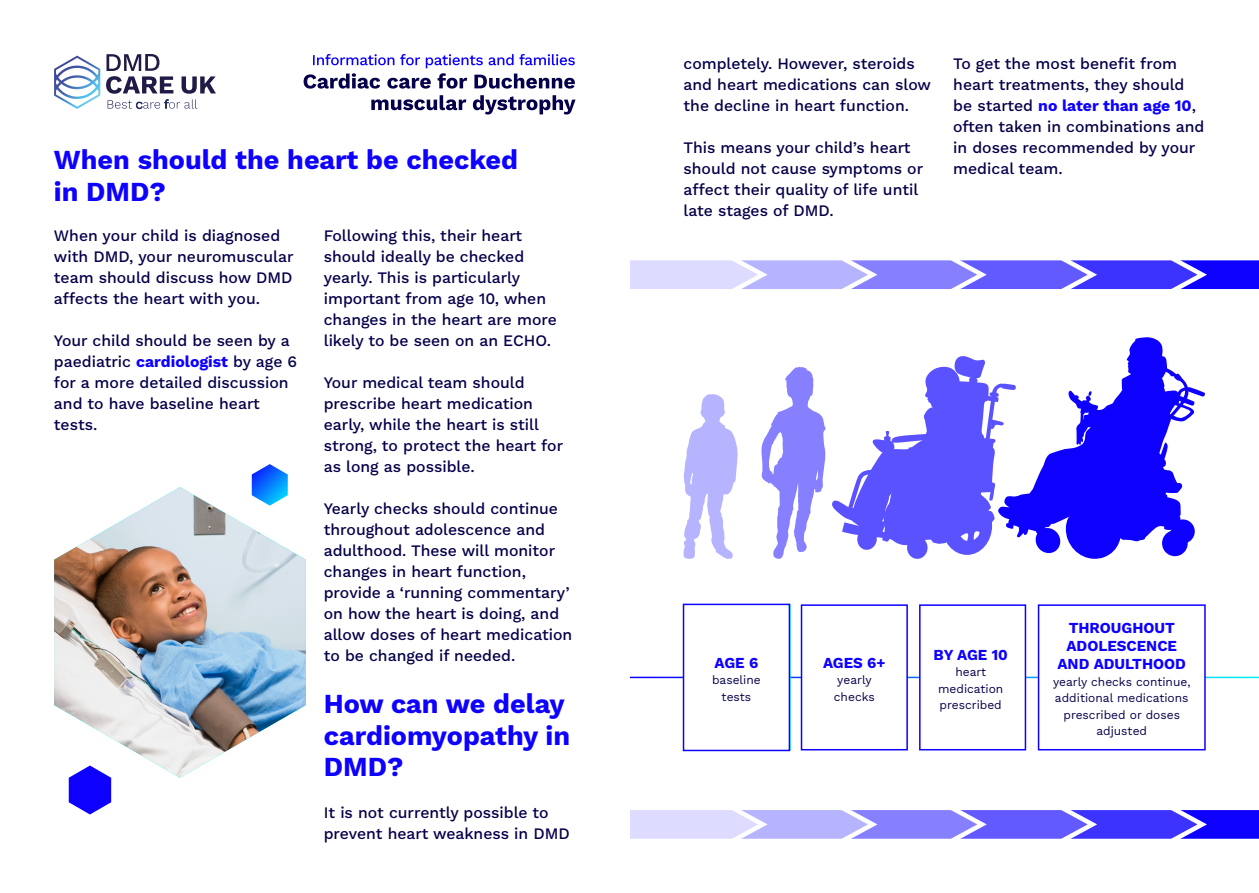
<style>
.page{position:relative;width:1259px;height:893px;background:#fff}
.page>*{position:absolute;margin:0;border:0;box-sizing:border-box;transform-origin:0 0}
.t1{font:27px/31.5px "Work Sans";color:#0d00ff}
.t2{font:15.75px/21px "Work Sans";color:#05004a}
.t3{font:15px/18px "Work Sans";color:#0d00ff;text-align:center}
.t4{font:12px/16.5px "Work Sans";color:#05004a;text-align:center}
.s1{color:#0d00ff}
</style>
<div class="page">
<div style="left:1037px;top:604px;width:168px;height:146px;background:#fff;border:2px solid #0d00ff"></div>
<div style="left:919px;top:604px;width:107px;height:146px;background:#fff;border:2px solid #0d00ff"></div>
<svg style="left:683px;top:394px;width:55px;height:165px"></svg>
<svg style="left:630px;top:260px;width:629px;height:29px;background:#8a84ff"></svg>
<svg style="left:630px;top:810px;width:629px;height:29px;background:#8983ff"></svg>
<img style="left:54px;top:487px;width:252px;height:291px">
<svg style="left:252px;top:464px;width:36px;height:42px"></svg>
<svg style="left:69px;top:765px;width:42px;height:49px"></svg>
<svg style="left:761px;top:337px;width:444px;height:222px"></svg>
<div style="left:683px;top:604px;width:107px;height:147px;border:2px solid #0d00ff"></div>
<div style="left:801px;top:604px;width:107px;height:146px;background:#fff;border:2px solid #0d00ff"></div>
<svg style="left:371px;top:95px;width:204px;height:20px"></svg>
<svg style="left:304px;top:54px;width:271px;height:35px"></svg>
<svg style="left:54px;top:56px;width:46px;height:53px"></svg>
<svg style="left:106px;top:54px;width:110px;height:55px"></svg>
<h1 class="t1" style="left:54px;top:143px;width:465px">When should the heart be checked in DMD?</h1>
<p class="t2" style="left:324px;top:224px;width:235px">Following this, their heart should ideally be checked yearly. This is particularly important from age 10, when changes in the heart are more likely to be seen on an ECHO.</p>
<p class="t2" style="left:324px;top:371px;width:241px">Your medical team should prescribe heart medication early, while the heart is still strong, to protect the heart for as long as possible.</p>
<p class="t2" style="left:324px;top:497px;width:250px">Yearly checks should continue throughout adolescence and adulthood. These will monitor changes in heart function, provide a ‘running commentary’ on how the heart is doing, and allow doses of heart medication to be changed if needed.</p>
<h1 class="t1" style="left:324px;top:687px;width:248px">How can we delay cardiomyopathy in<br>DMD?</h1>
<p class="t2" style="left:324px;top:802px;width:248px">It is not currently possible to prevent heart weakness in DMD</p>
<p class="t2" style="left:54px;top:224px;width:241px">When your child is diagnosed with DMD, your neuromuscular team should discuss how DMD affects the heart with you.</p>
<p class="t2" style="left:54px;top:329px;width:245px">Your child should be seen by a paediatric <span class="s1">cardiologist</span> by age 6 for a more detailed discussion and to have baseline heart tests.</p>
<p class="t2" style="left:683px;top:52px;width:249px">completely. However, steroids and heart medications can slow the decline in heart function.</p>
<p class="t2" style="left:683px;top:136px;width:241px">This means your child’s heart should not cause symptoms or affect their quality of life until late stages of DMD.</p>
<p class="t2" style="left:953px;top:52px;width:253px">To get the most benefit from heart treatments, they should be started <span class="s1">no later than age 10</span>, often taken in combinations and in doses recommended by your medical team.</p>
<p class="t3" style="left:714px;top:653px;width:45px">AGE 6</p>
<p class="t4" style="left:712px;top:671px;width:50px">baseline tests</p>
<p class="t3" style="left:823px;top:653px;width:64px">AGES 6+</p>
<p class="t4" style="left:834px;top:671px;width:42px;text-align:left">yearly checks</p>
<p class="t3" style="left:933px;top:645px;width:76px">BY AGE 10</p>
<p class="t4" style="left:938px;top:663px;width:67px">heart medication prescribed</p>
<p class="t3" style="left:1057px;top:618px;width:130px">THROUGHOUT<br>ADOLESCENCE<br>AND ADULTHOOD</p>
<p class="t4" style="left:1053px;top:673px;width:139px">yearly checks continue, additional medications prescribed or doses adjusted</p>
</div>
